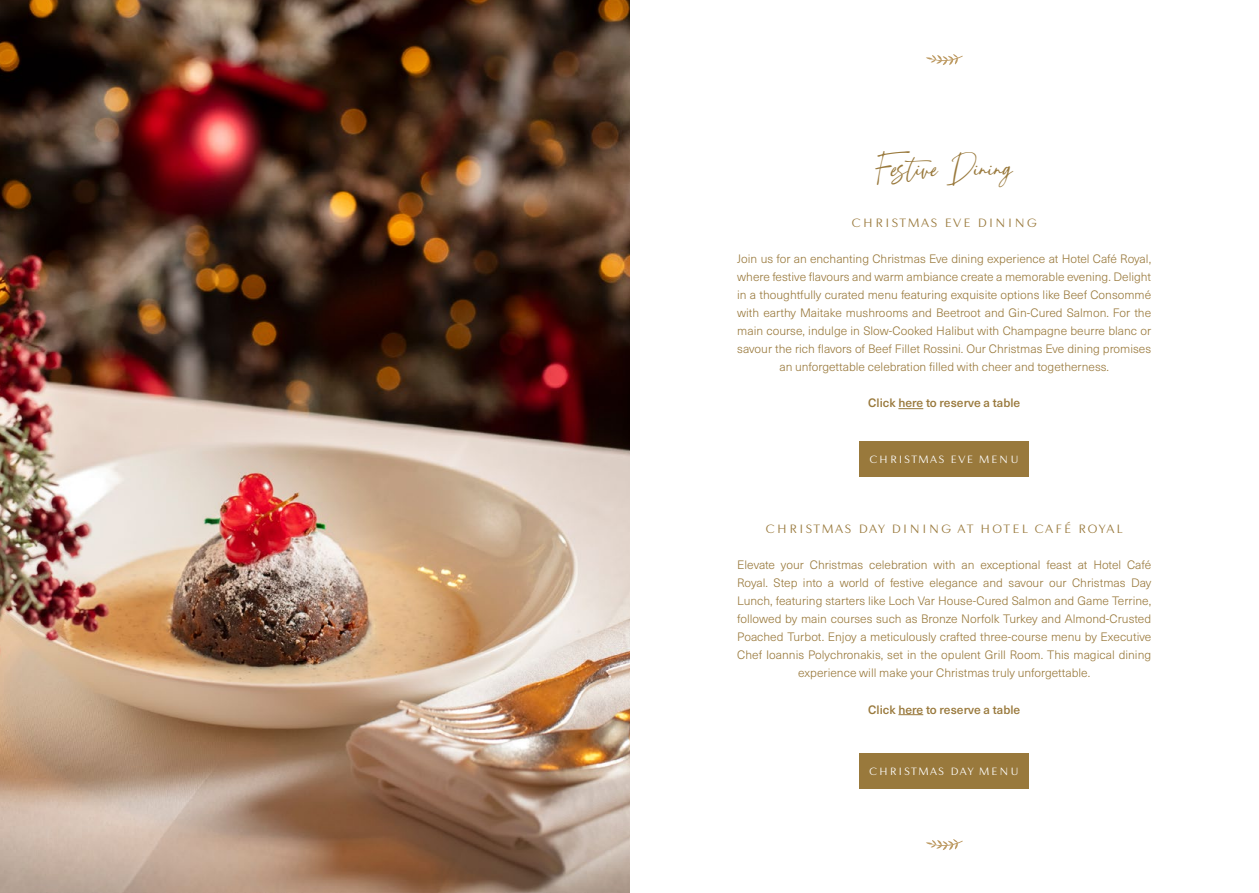
<style>
.page{position:relative;width:1259px;height:893px;background:#fff}
.page>*{position:absolute;margin:0;border:0;box-sizing:border-box;transform-origin:0 0}
.t1{font:34.5px "Tropical Country";color:#99793c}
.t2{font:300 12px/18px "Neue Haas Unica Pro";color:#99793c;text-align:center}
.t3{font:12px "The Set";color:#99793c}
.t4{font:500 12px "Neue Haas Unica Pro";color:#99793c}
.t5{font:10.5px "The Set";color:#fff}
</style>
<div class="page">
<svg style="left:926px;top:54px;width:37px;height:11px"></svg>
<svg style="left:926px;top:839px;width:37px;height:11px"></svg>
<img style="left:0;top:0;width:629px;height:893px">
<svg style="left:898px;top:408px;width:25px;height:1px"></svg>
<svg style="left:898px;top:714px;width:25px;height:1px"></svg>
<div style="left:859px;top:441px;width:170px;height:35px;background:#99793c"></div>
<div style="left:859px;top:753px;width:170px;height:35px;background:#99793c"></div>
<h1 class="t1" style="left:875px;top:141px;width:139px">Festive Dining</h1>
<p class="t3" style="left:851px;top:216px;width:188px">CHRISTMAS EVE DINING</p>
<p class="t2" style="left:737px;top:250px;width:415px">Join us for an enchanting Christmas Eve dining experience at Hotel Café Royal, where festive flavours and warm ambiance create a memorable evening. Delight in a thoughtfully curated menu featuring exquisite options like Beef Consommé with earthy Maitake mushrooms and Beetroot and Gin-Cured Salmon. For the main course, indulge in Slow-Cooked Halibut with Champagne beurre blanc or savour the rich flavors of Beef Fillet Rossini. Our Christmas Eve dining promises an unforgettable celebration filled with cheer and togetherness.</p>
<p class="t4" style="left:868px;top:396px;width:153px">Click here to reserve a table</p>
<p class="t5" style="left:868px;top:453px;width:152px">CHRISTMAS EVE MENU</p>
<p class="t3" style="left:765px;top:522px;width:360px">CHRISTMAS DAY DINING AT HOTEL CAFÉ ROYAL</p>
<p class="t2" style="left:737px;top:556px;width:415px">Elevate your Christmas celebration with an exceptional feast at Hotel Café Royal. Step into a world of festive elegance and savour our Christmas Day Lunch, featuring starters like Loch Var House-Cured Salmon and Game Terrine, followed by main courses such as Bronze Norfolk Turkey and Almond-Crusted Poached Turbot. Enjoy a meticulously crafted three-course menu by Executive Chef Ioannis Polychronakis, set in the opulent Grill Room. This magical dining experience will make your Christmas truly unforgettable.</p>
<p class="t4" style="left:868px;top:702px;width:153px">Click here to reserve a table</p>
<p class="t5" style="left:868px;top:765px;width:153px">CHRISTMAS DAY MENU</p>
</div>
